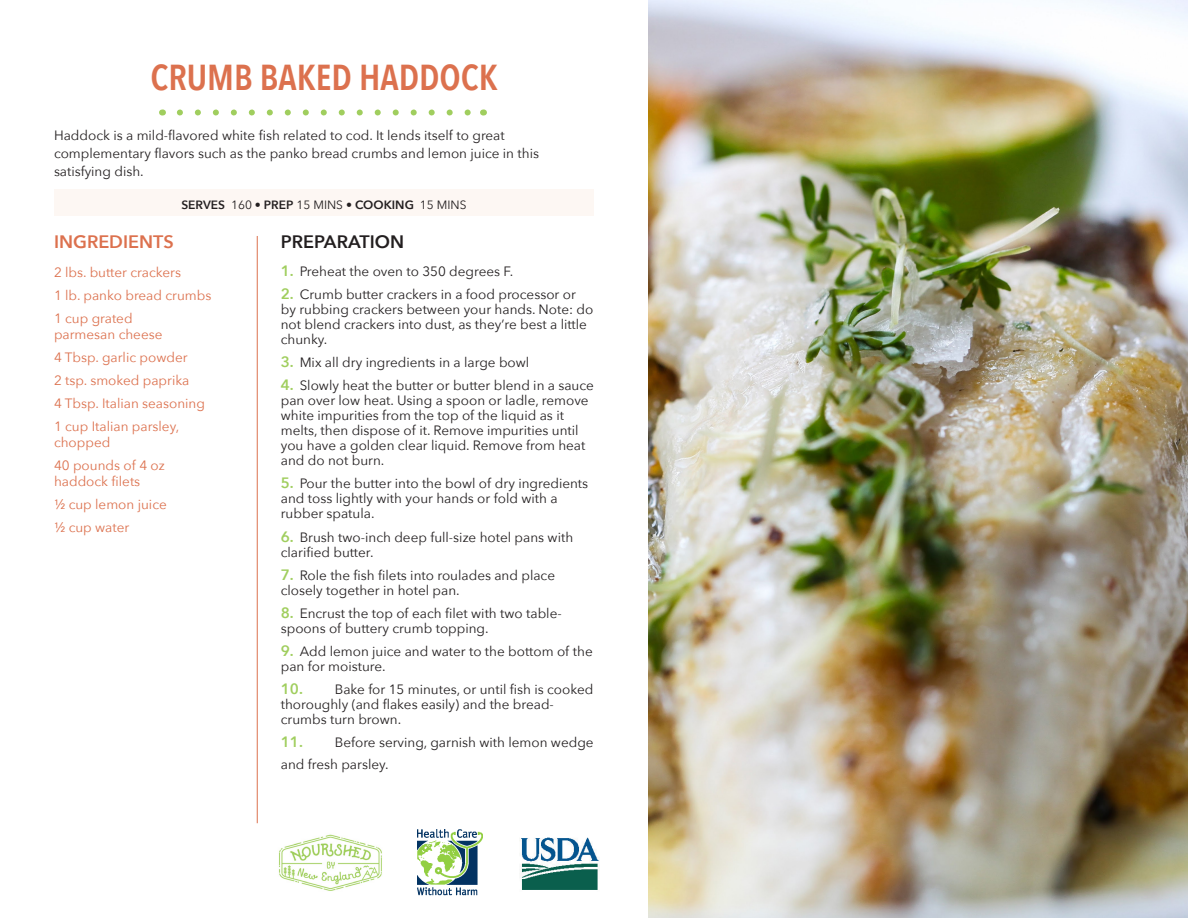
<style>
.page{position:relative;width:1188px;height:918px;background:#fff}
.page>*{position:absolute;margin:0;border:0;box-sizing:border-box;transform-origin:0 0}
.Recipe_Name{font:600 36px "Avenir Next Condensed";color:#dc714e}
.Ingredients_Heading{font:600 18px "Avenir Next";color:#dc714e}
.Preparation_Heading{font:600 18px "Avenir Next";color:#231f20}
.Recipe_description{font:13.5px/15px "Avenir Next";color:#231f20}
.Ingredients_detail{font:13.5px/16.2px "Avenir Next";color:#dc714e}
.t1{font:600 12px "Avenir Next";color:#231f20}
.s1{font-weight:400}
.s2{font-weight:600;font-size:15px;color:#a0ce5e}
</style>
<div class="page">
<img style="left:648px;top:0;width:540px;height:918px">
<div style="left:54px;top:189px;width:540px;height:27px;background:#fdf7f3"></div>
<hr style="left:257px;top:236px;width:1px;height:587px;background:#dc714e">
<img style="left:279px;top:834px;width:103px;height:57px">
<img style="left:521px;top:837px;width:78px;height:53px">
<img style="left:418px;top:829px;width:64px;height:67px">
<svg style="left:180px;top:110px;width:291px;height:6px"></svg>
<p class="Recipe_Name" style="left:151px;top:46px;width:349px">CRUMB BAKED HADDOCK</p>
<p class="Recipe_description" style="left:54px;top:125px;width:487px;line-height:18px">Haddock is a mild-flavored white fish related to cod. It lends itself to great complementary flavors such as the panko bread crumbs and lemon juice in this satisfying dish.</p>
<p class="t1" style="left:181px;top:194px;width:287px">SERVES <span class="s1">160 •</span> PREP <span class="s1">15 MINS •</span> COOKING <span class="s1">15 MINS</span></p>
<p class="Ingredients_Heading" style="left:54px;top:226px;width:121px">INGREDIENTS</p>
<p class="Ingredients_detail" style="left:54px;top:264px;width:129px">2 lbs. butter crackers</p>
<p class="Ingredients_detail" style="left:54px;top:287px;width:159px">1 lb. panko bread crumbs</p>
<p class="Ingredients_detail" style="left:54px;top:310px;width:110px">1 cup grated parmesan cheese</p>
<p class="Ingredients_detail" style="left:54px;top:349px;width:135px">4 Tbsp. garlic powder</p>
<p class="Ingredients_detail" style="left:54px;top:372px;width:137px">2 tsp. smoked paprika</p>
<p class="Ingredients_detail" style="left:54px;top:395px;width:152px">4 Tbsp. Italian seasoning</p>
<p class="Ingredients_detail" style="left:54px;top:418px;width:127px">1 cup Italian parsley, chopped</p>
<p class="Ingredients_detail" style="left:54px;top:457px;width:112px">40 pounds of 4 oz haddock filets</p>
<p class="Ingredients_detail" style="left:54px;top:496px;width:114px">½ cup lemon juice</p>
<p class="Ingredients_detail" style="left:54px;top:519px;width:77px">½ cup water</p>
<p class="Preparation_Heading" style="left:281px;top:226px;width:125px">PREPARATION</p>
<p class="Recipe_description" style="left:281px;top:263px;width:234px"><span class="s2">1.</span> Preheat the oven to 350 degrees F.</p>
<p class="Recipe_description" style="left:281px;top:286px;width:314px"><span class="s2">2.</span> Crumb butter crackers in a food processor or by rubbing crackers between your hands. Note: do not blend crackers into dust, as they’re best a little chunky.</p>
<p class="Recipe_description" style="left:281px;top:354px;width:250px"><span class="s2">3.</span> Mix all dry ingredients in a large bowl</p>
<p class="Recipe_description" style="left:281px;top:378px;width:315px"><span class="s2">4.</span> Slowly heat the butter or butter blend in a sauce pan over low heat. Using a spoon or ladle, remove white impurities from the top of the liquid as it melts, then dispose of it. Remove impurities until you have a golden clear liquid. Remove from heat and do not burn.</p>
<p class="Recipe_description" style="left:281px;top:476px;width:309px"><span class="s2">5.</span> Pour the butter into the bowl of dry ingredients and toss lightly with your hands or fold with a rubber spatula.</p>
<p class="Recipe_description" style="left:281px;top:529px;width:294px"><span class="s2">6.</span> Brush two-inch deep full-size hotel pans with clarified butter.</p>
<p class="Recipe_description" style="left:281px;top:567px;width:276px"><span class="s2">7.</span> Role the fish filets into roulades and place closely together in hotel pan.</p>
<p class="Recipe_description" style="left:281px;top:605px;width:282px"><span class="s2">8.</span> Encrust the top of each filet with two table&shy;spoons of buttery crumb topping.</p>
<p class="Recipe_description" style="left:281px;top:643px;width:314px"><span class="s2">9.</span> Add lemon juice and water to the bottom of the pan for moisture.</p>
<p class="Recipe_description" style="left:281px;top:681px;width:314px"><span class="s2">10.</span> Bake for 15 minutes, or until fish is cooked thoroughly (and flakes easily) and the bread&shy;crumbs turn brown.</p>
<p class="Recipe_description" style="left:281px;top:731px;width:314px;line-height:21.6px"><span class="s2">11.</span> Before serving, garnish with lemon wedge and fresh parsley.</p>
</div>
